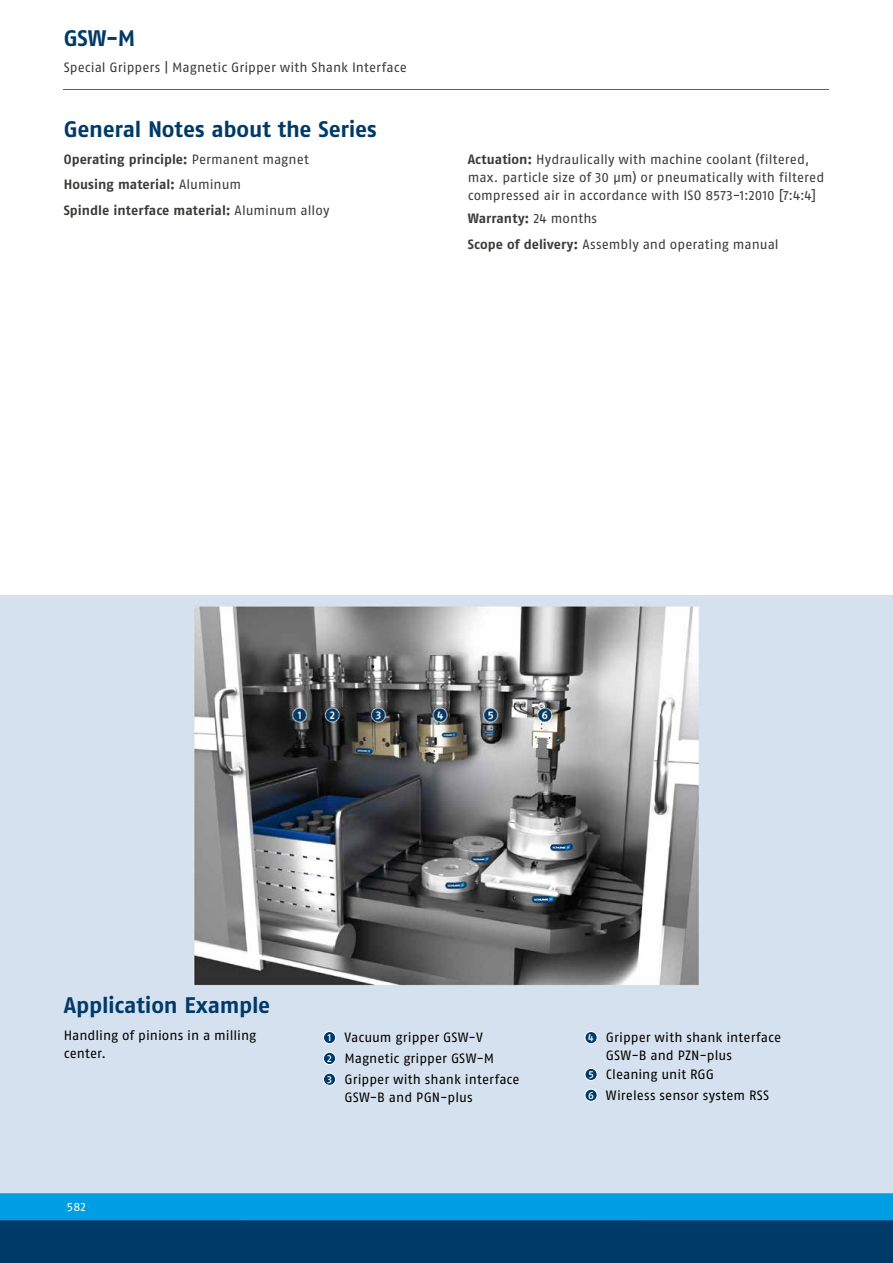
<style>
.page{position:relative;width:893px;height:1263px;background:#fff}
.page>*{position:absolute;margin:0;border:0;box-sizing:border-box;transform-origin:0 0}
.t1{font:700 22.5px "SCHUNK Fago Pro";letter-spacing:-.01em;color:#003a69}
.t2{font:13.5px/18px "SCHUNK Fago Pro";letter-spacing:.005em;color:#3b3b3a}
.t3{font:13.5px/20.9px "SCHUNK Fago Pro";color:#000}
.t4{font:700 13.5px/25.5px "SCHUNK Fago Pro";color:#3b3b3a}
.t5{font:12px "SCHUNK Fago Pro";color:#fff}
.s1{font-weight:400}
.s2{font-weight:700}
.s3{font-weight:500;font-size:10.2px;color:#fff}
</style>
<div class="page">
<div style="left:0;top:595px;width:893px;height:612px;background:#d6e1ef"></div>
<div style="left:0;top:1202px;width:893px;height:61px;background:#003a69"></div>
<div style="left:0;top:1193px;width:893px;height:27px;background:#009ee3"></div>
<hr style="left:64px;top:89px;width:765px;height:1px;background:#3e6791">
<img style="left:192px;top:605px;width:508px;height:381px">
<div style="left:323px;top:1031px;width:13px;height:13px;background:#003a69;border-radius:50%"></div>
<div style="left:323px;top:1031px;width:13px;height:13px;border:1px solid #fff;border-radius:50%"></div>
<div style="left:323px;top:1052px;width:13px;height:12px;background:#003a69;border-radius:50%"></div>
<div style="left:323px;top:1052px;width:13px;height:13px;border:1px solid #fff;border-radius:50%"></div>
<div style="left:323px;top:1073px;width:13px;height:12px;background:#003a69;border-radius:50%"></div>
<div style="left:323px;top:1073px;width:13px;height:13px;border:1px solid #fff;border-radius:50%"></div>
<div style="left:585px;top:1031px;width:12px;height:13px;background:#003a69;border-radius:50%"></div>
<div style="left:585px;top:1031px;width:12px;height:13px;border:1px solid #fff;border-radius:50%"></div>
<div style="left:585px;top:1068px;width:12px;height:12px;background:#003a69;border-radius:50%"></div>
<div style="left:585px;top:1068px;width:12px;height:13px;border:1px solid #fff;border-radius:50%"></div>
<div style="left:585px;top:1089px;width:12px;height:12px;background:#003a69;border-radius:50%"></div>
<div style="left:585px;top:1089px;width:12px;height:13px;border:1px solid #fff;border-radius:50%"></div>
<h1 class="t1" style="left:64px;top:24px;width:73px">GSW-M</h1>
<p class="t2" style="left:64px;top:59px;width:345px">Special Grippers | Magnetic Gripper with Shank Interface</p>
<h1 class="t1" style="left:64px;top:116px;width:314px">General Notes about the Series</h1>
<p class="t4" style="left:64px;top:146px;width:267px">Operating principle: <span class="s1">Permanent magnet<br></span>Housing material: <span class="s1">Aluminum<br></span>Spindle interface material: <span class="s1">Aluminum alloy</span></p>
<p class="t2" style="left:468px;top:150px;width:358px"><span class="s2">Actuation:</span> Hydraulically with machine coolant (filtered, max. particle size of 30 µm) or pneumatically with filtered compressed air in accordance with ISO 8573-1:2010 [7:4:4]</p>
<p class="t2" style="left:468px;top:206px;width:312px;line-height:25.5px"><span class="s2">Warranty:</span> 24 months<br><span class="s2">Scope of delivery:</span> Assembly and operating manual</p>
<h1 class="t1" style="left:64px;top:991px;width:208px">Application Example</h1>
<p class="t3" style="left:64px;top:1026px;width:194px;line-height:18px">Handling of pinions in a milling center .</p>
<p class="t3" style="left:327px;top:1027px;width:194px"><span class="s3">1</span> Vacuum gripper GSW-V<br><span class="s3">2</span> Magnetic gripper GSW-M<br><span class="s3">3</span> Gripper with shank interface</p>
<p class="t3" style="left:344px;top:1086px;width:130px">GSW-B and PGN-plus</p>
<p class="t5" style="left:67px;top:1199px;width:21px">582</p>
<p class="t3" style="left:588px;top:1027px;width:194px"><span class="s3">4</span> Gripper with shank interface</p>
<p class="t3" style="left:606px;top:1045px;width:127px">GSW-B and PZN-plus</p>
<p class="t3" style="left:588px;top:1063px;width:127px"><span class="s3">5</span> Cleaning unit RGG</p>
<p class="t3" style="left:588px;top:1084px;width:183px"><span class="s3">6</span> Wireless sensor system RSS</p>
</div>
